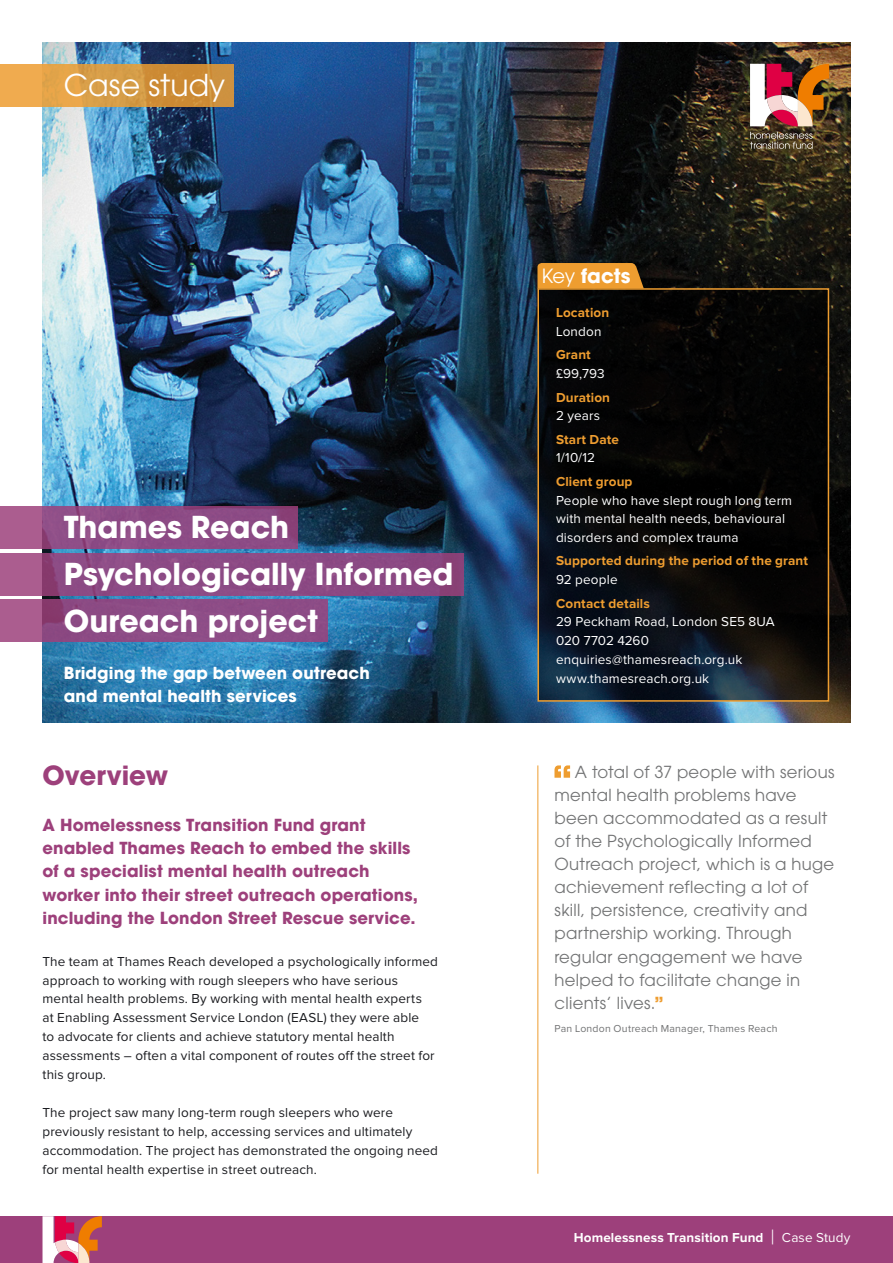
<style>
.page{position:relative;width:893px;height:1263px;background:#fff}
.page>*{position:absolute;margin:0;border:0;box-sizing:border-box;transform-origin:0 0}
.t1{font:700 30px/46.8px "ITC Avant Garde Pro";color:#fff}
.t2{font:30px "ITC Avant Garde Pro";letter-spacing:.005em;color:#fff}
.t3{font:700 26.25px "ITC Avant Garde Pro";letter-spacing:-.005em;color:#9d407b}
.t4{font:700 19.5px "ITC Avant Garde Pro";color:#fff}
.t5{font:16.5px/23.1px "ITC Avant Garde Pro";letter-spacing:.02em;color:#727374}
.t6{font:700 16.5px/23.1px "ITC Avant Garde Pro";letter-spacing:.005em;color:#9d407b}
.t7{font:700 16.5px/23.1px "ITC Avant Garde Pro";letter-spacing:.005em;color:#fff}
.t8{font:13.5px/18.9px "Proxima Nova";letter-spacing:.01em;color:#1b1c20}
.t9{font:13.5px/18.9px "Proxima Nova";letter-spacing:.01em;color:#fff}
.t10{font:700 13.5px "Proxima Nova";letter-spacing:.01em;color:#ee9d30}
.t11{font:700 13.5px "Proxima Nova";letter-spacing:.01em;color:#fff}
.t12{font:10.5px "Proxima Nova";letter-spacing:.02em;color:#727374}
.s1{font-weight:400}
.s2{font-weight:700;color:#ee9d30}
.s3{font-weight:300;font-size:21px}
</style>
<div class="page">
<div style="left:0;top:1216px;width:893px;height:47px;background:#9d407b"></div>
<svg style="left:43px;top:1216px;width:59px;height:47px"></svg>
<img style="left:43px;top:43px;width:807px;height:680px">
<div style="left:0;top:64px;width:234px;height:42px;background:linear-gradient(to right,#efae51,#c58835)"></div>
<svg style="left:0;top:506px;width:298px;height:43px;background:#914d85"></svg>
<svg style="left:0;top:553px;width:463px;height:42px;background:#8e4a83"></svg>
<svg style="left:0;top:600px;width:327px;height:42px;background:#904d86"></svg>
<svg style="left:750px;top:132px;width:63px;height:17px"></svg>
<img style="left:750px;top:64px;width:79px;height:62px">
<svg style="left:554px;top:765px;width:16px;height:13px"></svg>
<hr style="left:537px;top:765px;width:1px;height:409px;background:#ee9d30">
<svg style="left:540px;top:291px;width:286px;height:408px;background:#07090c"></svg>
<div style="left:537px;top:288px;width:292px;height:414px;border:2px solid #ee9d30"></div>
<div style="left:537px;top:263px;width:107px;height:25px;background:#ee9d30"></div>
<h1 class="t2" style="left:64px;top:67px;width:163px">Case study</h1>
<h1 class="t1" style="left:64px;top:504px;width:391px">Thames Reach<br>Psychologically Informed<br>Oureach project</h1>
<p class="t7" style="left:64px;top:661px;width:308px">Bridging the gap between outreach and mental health services</p>
<h2 class="t3" style="left:43px;top:758px;width:127px">Overview</h2>
<p class="t6" style="left:43px;top:813px;width:377px">A Homelessness Transition Fund grant enabled Thames Reach to embed the skills of a specialist mental health outreach worker into their street outreach operations, including the London Street Rescue service.</p>
<p class="t8" style="left:43px;top:952px;width:397px">The team at Thames Reach developed a psychologically informed approach to working with rough sleepers who have serious mental health problems. By working with mental health experts<br>at Enabling Assessment Service London (EASL) they were able<br>to advocate for clients and achieve statutory mental health assessments – often a vital component of routes off the street for this group.</p>
<p class="t8" style="left:43px;top:1103px;width:397px">The project saw many long-term rough sleepers who were previously resistant to help, accessing services and ultimately accommodation. The project has demonstrated the ongoing need for mental health expertise in street outreach.</p>
<h3 class="t4" style="left:542px;top:263px;width:90px"><span class="s1">Key</span> facts</h3>
<p class="t10" style="left:556px;top:307px;width:55px">Location</p>
<p class="t9" style="left:556px;top:323px;width:47px">London</p>
<p class="t10" style="left:556px;top:349px;width:36px">Grant</p>
<p class="t9" style="left:556px;top:365px;width:50px">£99,793</p>
<p class="t10" style="left:556px;top:391px;width:56px">Duration</p>
<p class="t9" style="left:556px;top:407px;width:46px">2 years</p>
<p class="t10" style="left:556px;top:433px;width:65px">Start Date</p>
<p class="t9" style="left:556px;top:449px;width:41px">1/10/12</p>
<p class="t10" style="left:556px;top:475px;width:78px">Client group</p>
<p class="t9" style="left:556px;top:491px;width:238px">People who have slept rough long term with mental health needs, behavioural disorders and complex trauma</p>
<p class="t10" style="left:556px;top:555px;width:254px">Supported during the period of the grant</p>
<p class="t9" style="left:556px;top:571px;width:63px">92 people</p>
<p class="t10" style="left:556px;top:597px;width:95px">Contact details</p>
<p class="t9" style="left:556px;top:613px;width:220px">29 Peckham Road, London SE5 8UA<br>020 7702 4260 enquiries@thamesreach.org.uk www.thamesreach.org.uk</p>
<p class="t5" style="left:554px;top:760px;width:282px;text-indent:20px">A total of 37 people with serious mental health problems have been accommodated as a result of the Psychologically Informed<br>Outreach project, which is a huge achievement reflecting a lot of skill, persistence, creativity and partnership working. Through regular engagement we have helped to facilitate change in clients’ lives.<span class="s2">”</span></p>
<p class="t12" style="left:554px;top:1024px;width:225px">Pan London Outreach Manager, Thames Reach</p>
<p class="t11" style="left:574px;top:1231px;width:278px">Homelessness Transition Fund <span class="s3">|</span> <span class="s1">Case Study</span></p>
</div>
